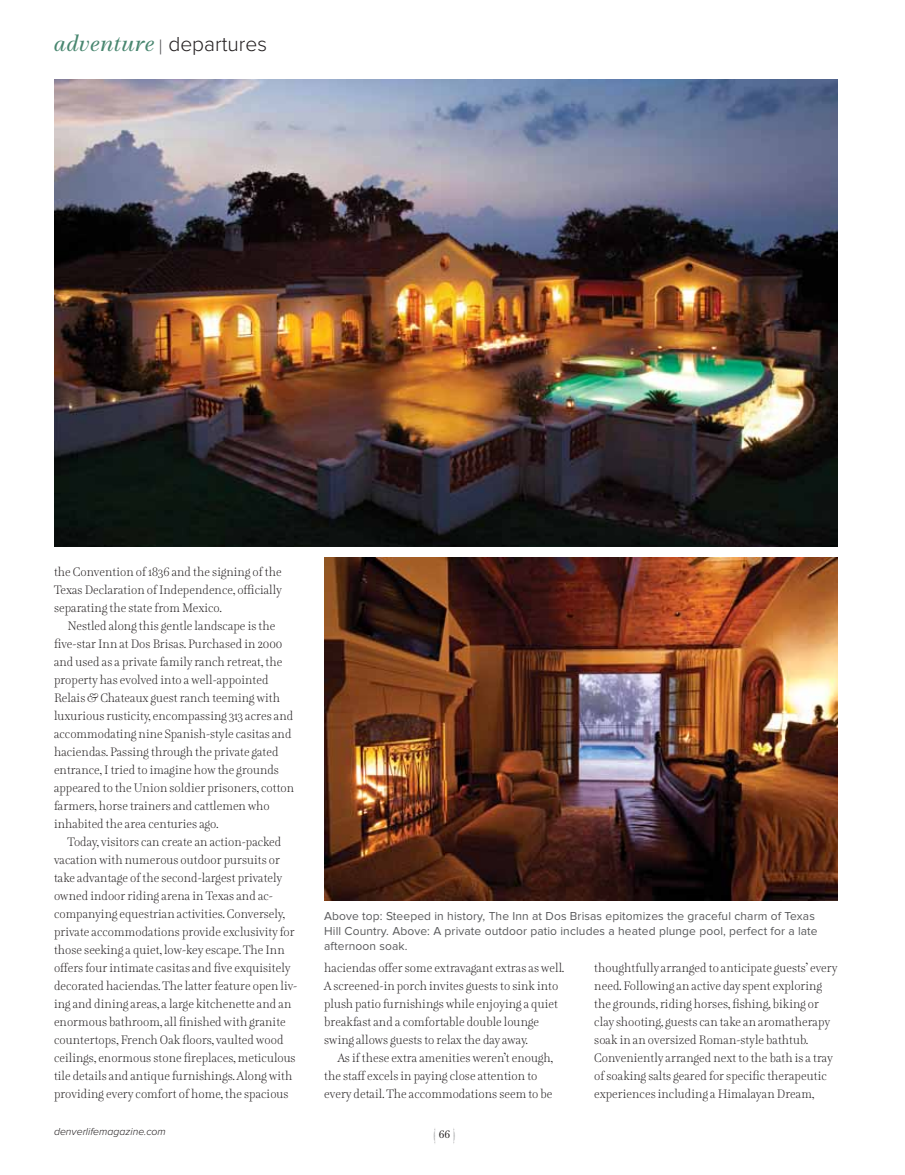
<style>
.page{position:relative;width:905px;height:1175px;background:#fff}
.page>*{position:absolute;margin:0;border:0;box-sizing:border-box;transform-origin:0 0}
.t1{font:300 21px "Proxima Nova";color:#231f20}
.t2{font:300 13.5px/18px "Lavigne Display";color:#231f20}
.t3{font:12px/15px "Proxima Nova";letter-spacing:.01em;color:#58595b}
.t4{font:12px "Lavigne Display";color:#231f20}
.t5{font:italic 300 10.5px "Proxima Nova";color:#231f20}
.s1{font-family:"Lavigne Display";font-weight:400;font-style:italic;font-size:24px;color:#48866f}
.s2{color:#58595b}
</style>
<div class="page">
<img style="left:54px;top:80px;width:783px;height:467px">
<img style="left:324px;top:558px;width:513px;height:342px">
<h1 class="t1" style="left:54px;top:32px;width:214px"><span class="s1">adventure</span> <span class="s2">|</span> departures</h1>
<p class="t2" style="left:54px;top:563px;width:229px;text-align:justify">the Convention of 1836 and the signing of the Texas Declaration of Independence, officially separating the state from Mexico.</p>
<p class="t2" style="left:54px;top:617px;width:242px;text-indent:14px">Nestled along this gentle landscape is the five-star Inn at Dos Brisas. Purchased in 2000 and used as a private family ranch retreat, the property has evolved into a well-appointed Relais &amp; Chateaux guest ranch teeming with luxurious rusticity, encompassing 313 acres and accommodating nine Spanish-style casitas and haciendas. Passing through the private gated entrance, I tried to imagine how the grounds appeared to the Union soldier prisoners, cotton farmers, horse trainers and cattlemen who inhabited the area centuries ago.</p>
<p class="t2" style="left:54px;top:833px;width:244px;text-indent:14px">Today, visitors can create an action-packed vacation with numerous outdoor pursuits or take advantage of the second-largest privately owned indoor riding arena in Texas and ac&shy;companying equestrian activities. Conversely, private accommodations provide exclusivity for those seeking a quiet, low-key escape. The Inn offers four intimate casitas and five exquisitely decorated haciendas. The latter feature open liv&shy;ing and dining areas, a large kitchenette and an enormous bathroom, all finished with granite countertops, French Oak floors, vaulted wood ceilings, enormous stone fireplaces, meticulous tile details and antique furnishings. Along with providing every comfort of home, the spacious</p>
<p class="t3" style="left:324px;top:908px;width:495px">Above top: Steeped in history, The Inn at Dos Brisas epitomizes the graceful charm of Texas<br>Hill Country. Above: A private outdoor patio includes a heated plunge pool, perfect for a late afternoon soak.</p>
<p class="t2" style="left:324px;top:959px;width:241px">haciendas offer some extravagant extras as well.<br>A screened-in porch invites guests to sink into plush patio furnishings while enjoying a quiet breakfast and a comfortable double lounge swing allows guests to relax the day away.</p>
<p class="t2" style="left:324px;top:1049px;width:230px;text-indent:14px">As if these extra amenities weren’t enough, the staff excels in paying close attention to every detail. The accommodations seem to be</p>
<p class="t2" style="left:594px;top:959px;width:245px">thoughtfully arranged to anticipate guests’ every need. Following an active day spent exploring the grounds, riding horses, fishing, biking or clay shooting, guests can take an aromatherapy soak in an oversized Roman-style bathtub.<br>Conveniently arranged next to the bath is a tray of soaking salts geared for specific therapeutic experiences including a Himalayan Dream,</p>
<p class="t5" style="left:54px;top:1125px;width:113px">denverlifemagazine.com</p>
<p class="t4" style="left:438px;top:1127px;width:13px">66</p>
</div>
